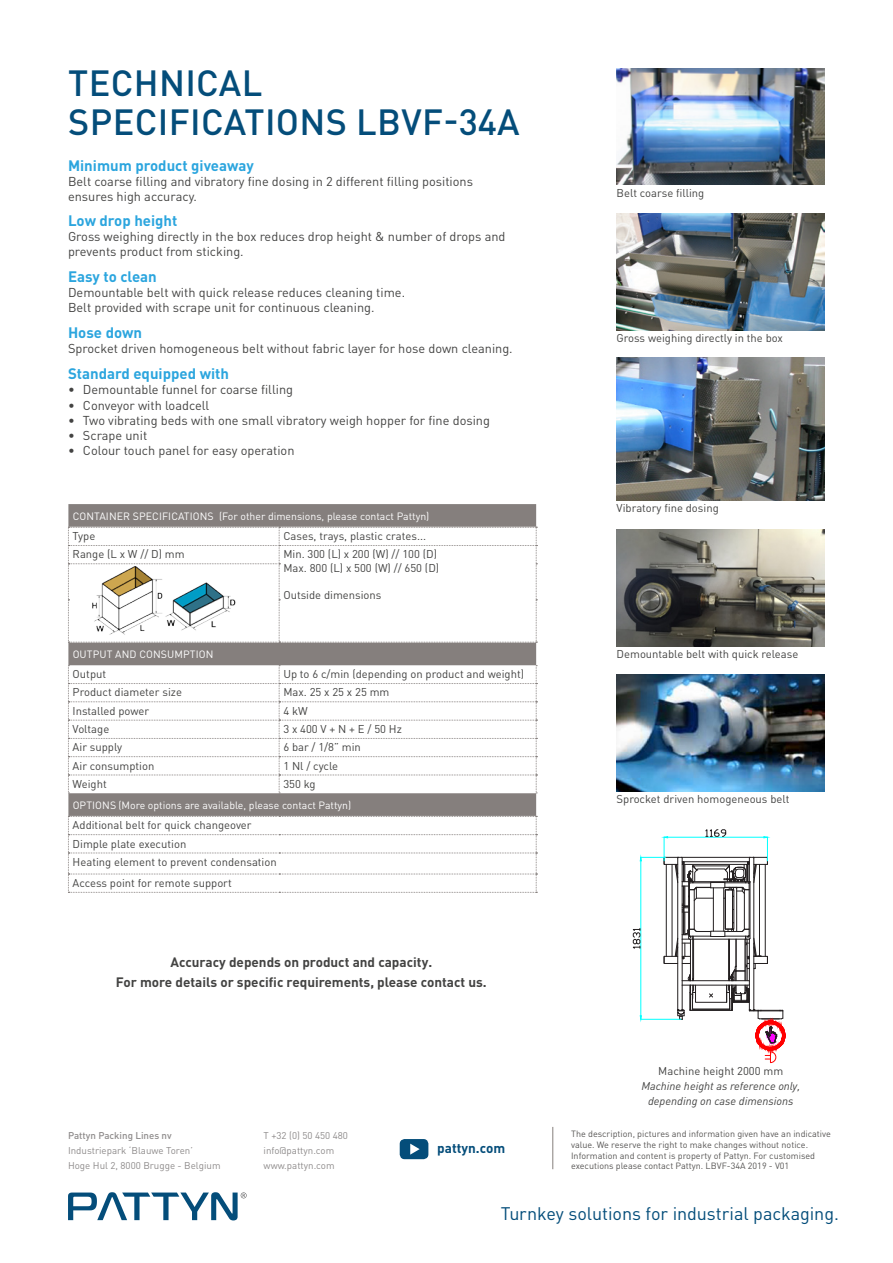
<style>
.page{position:relative;width:893px;height:1263px;background:#fff}
.page>*{position:absolute;margin:0;border:0;box-sizing:border-box;transform-origin:0 0}
.t1{font:500 36px "DIN Pro";letter-spacing:.01em;color:#044d7a}
.t2{font:18px "DIN Pro";letter-spacing:-.005em;color:#044d7a}
.Technical_specificat{font:700 15px "DIN Pro";color:#2ba5de}
.Bulleted_list_techni{font:700 15px "DIN Pro";color:#2ba5de}
.table_text{font:700 13.5px/19.5px "DIN Pro";color:#434342;text-align:center}
.t3{font:700 13.5px "DIN Pro";color:#044d7a}
.Bulleted_list_techni-2{font:12.75px/15px "DIN Pro";color:#434342}
.table_text-2{font:11.25px "DIN Pro";color:#434342}
.Fotobeschrijving{font:11.25px "DIN Pro";color:#434342}
.Fotobeschrijving-2{font:italic 11.25px/14.7px "DIN Pro";color:#434342;text-align:center}
.table_text-3{font:11.25px "DIN Pro";letter-spacing:.125em;color:#434342}
.t4{font:10.5px "DIN Pro";color:#fff}
.t5{font:9.75px/15px "DIN Pro";color:#8e8b8b}
.t6{font:500 9.75px "DIN Pro";color:#8e8b8b}
.t7{font:9px/10.8px "DIN Pro";color:#575554}
</style>
<div class="page">
<svg style="left:68px;top:1192px;width:179px;height:28px"></svg>
<hr style="left:553px;top:1127px;width:1px;height:42px;background:#857f7d">
<svg style="left:400px;top:1139px;width:28px;height:20px"></svg>
<div style="left:68px;top:504px;width:468px;height:312px;background:#857f7d"></div>
<svg style="left:68px;top:665px;width:469px;height:128px"></svg>
<svg style="left:68px;top:527px;width:469px;height:116px"></svg>
<svg style="left:68px;top:816px;width:469px;height:77px"></svg>
<img style="left:617px;top:213px;width:208px;height:117px">
<img style="left:617px;top:68px;width:208px;height:117px">
<img style="left:617px;top:358px;width:208px;height:142px">
<img style="left:91px;top:567px;width:74px;height:69px">
<img style="left:165px;top:579px;width:73px;height:57px">
<svg style="left:632px;top:829px;width:154px;height:234px"></svg>
<img style="left:617px;top:529px;width:208px;height:117px">
<img style="left:617px;top:674px;width:208px;height:117px">
<p class="t1" style="left:68px;top:58px;width:196px">TECHNICAL</p>
<p class="t1" style="left:68px;top:97px;width:453px">SPECIFICATIONS LBVF-34A</p>
<p class="Technical_specificat" style="left:68px;top:155px;width:187px">Minimum product giveaway</p>
<p class="Bulleted_list_techni-2" style="left:68px;top:173px;width:406px">Belt coarse filling and vibratory fine dosing in 2 different filling positions</p>
<p class="Bulleted_list_techni-2" style="left:68px;top:188px;width:130px">ensures high accuracy.</p>
<p class="Bulleted_list_techni" style="left:68px;top:210px;width:111px">Low drop height</p>
<p class="Bulleted_list_techni-2" style="left:68px;top:228px;width:439px">Gross weighing directly in the box reduces drop height &amp; number of drops and prevents product from sticking.</p>
<p class="Technical_specificat" style="left:68px;top:266px;width:90px">Easy to clean</p>
<p class="Bulleted_list_techni-2" style="left:68px;top:284px;width:339px">Demountable belt with quick release reduces cleaning time.</p>
<p class="Bulleted_list_techni-2" style="left:68px;top:299px;width:308px">Belt provided with scrape unit for continuous cleaning.</p>
<p class="Technical_specificat" style="left:68px;top:322px;width:76px">Hose down</p>
<p class="Bulleted_list_techni-2" style="left:68px;top:340px;width:446px">Sprocket driven homogeneous belt without fabric layer for hose down cleaning.</p>
<p class="Technical_specificat" style="left:68px;top:363px;width:162px">Standard equipped with</p>
<p class="Bulleted_list_techni-2" style="left:68px;top:382px;width:227px">• Demountable funnel for coarse filling</p>
<p class="Bulleted_list_techni-2" style="left:68px;top:397px;width:143px">• Conveyor with loadcell</p>
<p class="Bulleted_list_techni-2" style="left:68px;top:412px;width:424px">• Two vibrating beds with one small vibratory weigh hopper for fine dosing</p>
<p class="Bulleted_list_techni-2" style="left:68px;top:427px;width:81px">• Scrape unit</p>
<p class="Bulleted_list_techni-2" style="left:68px;top:442px;width:228px">• Colour touch panel for easy operation</p>
<p class="t4" style="left:73px;top:509px;width:358px">CONTAINER SPECIFICATIONS (For other dimensions, please contact Pattyn)</p>
<p class="table_text-2" style="left:73px;top:528px;width:24px">Type</p>
<p class="table_text-2" style="left:283px;top:528px;width:144px">Cases, trays, plastic crates...</p>
<p class="table_text-2" style="left:73px;top:547px;width:113px">Range (L x W // D) mm</p>
<p class="table_text-2" style="left:283px;top:547px;width:155px">Min. 300 (L) x 200 (W) // 100 (D)</p>
<p class="table_text-2" style="left:283px;top:560px;width:157px">Max. 800 (L) x 500 (W) // 650 (D)</p>
<p class="table_text-2" style="left:283px;top:587px;width:100px">Outside dimensions</p>
<p class="t4" style="left:73px;top:647px;width:142px">OUTPUT AND CONSUMPTION</p>
<p class="table_text-2" style="left:73px;top:666px;width:35px">Output</p>
<p class="table_text-2" style="left:283px;top:666px;width:242px">Up to 6 c/min (depending on product and weight)</p>
<p class="table_text-2" style="left:73px;top:685px;width:111px">Product diameter size</p>
<p class="table_text-2" style="left:283px;top:685px;width:108px">Max. 25 x 25 x 25 mm</p>
<p class="table_text-2" style="left:73px;top:703px;width:78px">Installed power</p>
<p class="table_text-2" style="left:283px;top:703px;width:26px">4 kW</p>
<p class="table_text-2" style="left:73px;top:721px;width:38px">Voltage</p>
<p class="table_text-3" style="left:283px;top:721px;width:120px">3x400V+N+E/50Hz</p>
<p class="table_text-2" style="left:73px;top:739px;width:51px">Air supply</p>
<p class="table_text-2" style="left:283px;top:739px;width:79px">6 bar / 1/8” min</p>
<p class="table_text-2" style="left:73px;top:758px;width:83px">Air consumption</p>
<p class="table_text-2" style="left:283px;top:758px;width:56px">1 Nl / cycle</p>
<p class="table_text-2" style="left:73px;top:776px;width:36px">Weight</p>
<p class="table_text-2" style="left:283px;top:776px;width:34px">350 kg</p>
<p class="t4" style="left:73px;top:798px;width:280px">OPTIONS (More options are available, please contact Pattyn)</p>
<p class="table_text-2" style="left:73px;top:817px;width:180px">Additional belt for quick changeover</p>
<p class="table_text-2" style="left:73px;top:836px;width:115px">Dimple plate execution</p>
<p class="table_text-2" style="left:73px;top:854px;width:206px">Heating element to prevent condensation</p>
<p class="table_text-2" style="left:73px;top:875px;width:161px">Access point for remote support</p>
<p class="table_text" style="left:116px;top:952px;width:372px">Accuracy depends on product and capacity.<br>For more details or specific requirements, please contact us.</p>
<p class="t6" style="left:68px;top:1128px;width:105px">Pattyn Packing Lines nv</p>
<p class="t5" style="left:68px;top:1142px;width:154px">Industriepark ‘Blauwe Toren’<br>Hoge Hul 2, 8000 Brugge - Belgium</p>
<p class="t5" style="left:264px;top:1127px;width:86px">T +32 (0) 50 450 480 info@pattyn.com www.pattyn.com</p>
<p class="t3" style="left:437px;top:1139px;width:69px">pattyn.com</p>
<p class="Fotobeschrijving" style="left:617px;top:185px;width:89px">Belt coarse filling</p>
<p class="Fotobeschrijving" style="left:617px;top:330px;width:168px">Gross weighing directly in the box</p>
<p class="Fotobeschrijving" style="left:617px;top:500px;width:104px">Vibratory fine dosing</p>
<p class="Fotobeschrijving" style="left:617px;top:646px;width:183px">Demountable belt with quick release</p>
<p class="Fotobeschrijving" style="left:617px;top:791px;width:174px">Sprocket driven homogeneous belt</p>
<p class="Fotobeschrijving" style="left:658px;top:1064px;width:127px">Machine height 2000 mm</p>
<p class="Fotobeschrijving-2" style="left:641px;top:1078px;width:160px">Machine height as reference only, depending on case dimensions</p>
<p class="t7" style="left:571px;top:1128px;width:261px">The description, pictures and information given have an indicative value. We reserve the right to make changes without notice.<br>Information and content is property of Pattyn. For customised executions please contact Pattyn. LBVF-34A 2019 - V01</p>
<h2 class="t2" style="left:501px;top:1202px;width:340px">Turnkey solutions for industrial packaging.</h2>
</div>
